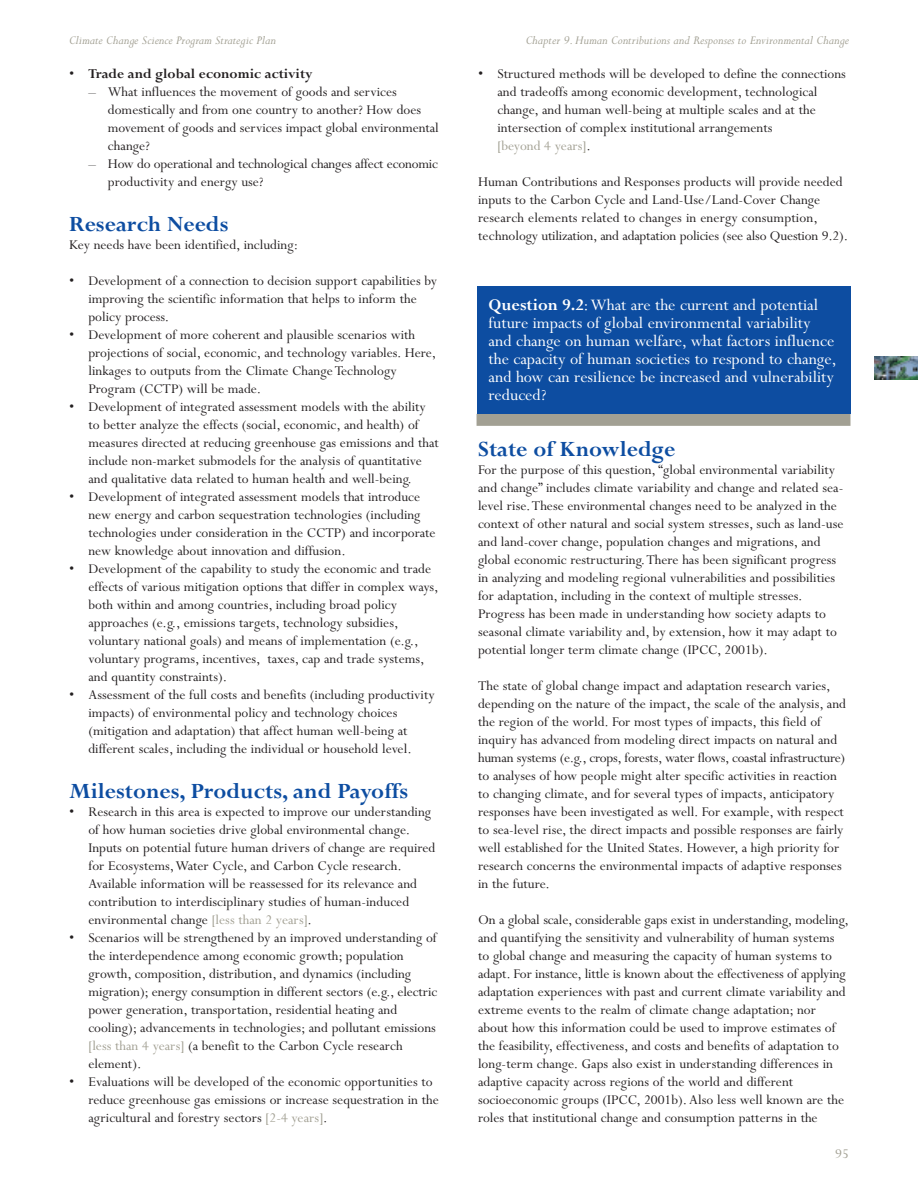
<style>
.page{position:relative;width:918px;height:1188px;background:#fff}
.page>*{position:absolute;margin:0;border:0;box-sizing:border-box;transform-origin:0 0}
.t1{font:700 24px "Perpetua";color:#0d4da1}
.t2{font:18px/18px "Perpetua";color:#fff}
.t3{font:15px/18px "Perpetua";color:#231f20}
.t4{font:700 15px "Perpetua";color:#231f20}
.t5{font:15px "Perpetua";color:#a2a093}
.t6{font:italic 13.5px "Perpetua";color:#a2a093}
.s1{font-weight:400}
.s2{color:#a2a093}
.s3{font-weight:700}
</style>
<div class="page">
<img style="left:874px;top:356px;width:44px;height:24px">
<div style="left:477px;top:414px;width:373px;height:12px;background:#a2a093"></div>
<div style="left:477px;top:286px;width:373px;height:127px;background:#0d4da1"></div>
<p class="t6" style="left:69px;top:35px;width:209px">Climate Change Science Program Strategic Plan</p>
<p class="t6" style="left:526px;top:35px;width:325px">Chapter 9.Human Contributions and Responses to Environmental Change</p>
<p class="t4" style="left:69px;top:68px;width:245px"><span class="s1">•</span> Trade and global economic activity</p>
<p class="t3" style="left:108px;top:85px;width:332px;text-indent:-19px">– What influences the movement of goods and services domestically and from one country to another? How does movement of goods and services impact global environmental change?</p>
<p class="t3" style="left:108px;top:157px;width:332px;text-indent:-19px">– How do operational and technological changes affect economic productivity and energy use?</p>
<h1 class="t1" style="left:69px;top:216px;width:161px">Research Needs</h1>
<p class="t3" style="left:69px;top:238px;width:231px">Key needs have been identified, including:</p>
<p class="t3" style="left:88px;top:274px;width:350px;text-indent:-19px">• Development of a connection to decision support capabilities by improving the scientific information that helps to inform the policy process.</p>
<p class="t3" style="left:88px;top:328px;width:349px;text-indent:-19px">• Development of more coherent and plausible scenarios with projections of social, economic, and technology variables. Here, linkages to outputs from the Climate Change Technology Program (CCTP) will be made.</p>
<p class="t3" style="left:88px;top:400px;width:352px;text-indent:-19px">• Development of integrated assessment models with the ability to better analyze the effects (social, economic, and health) of measures directed at reducing greenhouse gas emissions and that include non-market submodels for the analysis of quantitative and qualitative data related to human health and well-being.</p>
<p class="t3" style="left:88px;top:490px;width:349px;text-indent:-19px">• Development of integrated assessment models that introduce new energy and carbon sequestration technologies (including technologies under consideration in the CCTP) and incorporate new knowledge about innovation and diffusion.</p>
<p class="t3" style="left:88px;top:562px;width:352px;text-indent:-19px">• Development of the capability to study the economic and trade effects of various mitigation options that differ in complex ways, both within and among countries, including broad policy approaches (e.g., emissions targets, technology subsidies, voluntary national goals) and means of implementation (e.g., voluntary programs, incentives, taxes, cap and trade systems, and quantity constraints).</p>
<p class="t3" style="left:88px;top:688px;width:348px;text-indent:-19px">• Assessment of the full costs and benefits (including productivity impacts) of environmental policy and technology choices (mitigation and adaptation) that affect human well-being at different scales, including the individual or household level.</p>
<h1 class="t1" style="left:69px;top:783px;width:341px">Milestones, Products, and Payoffs</h1>
<p class="t3" style="left:88px;top:805px;width:349px;text-indent:-19px">• Research in this area is expected to improve our understanding of how human societies drive global environmental change.<br>Inputs on potential future human drivers of change are required for Ecosystems,Water Cycle, and Carbon Cycle research.<br>Available information will be reassessed for its relevance and contribution to interdisciplinary studies of human-induced environmental change <span class="s2">[less than 2 years]</span>.</p>
<p class="t3" style="left:88px;top:931px;width:350px;text-indent:-19px">• Scenarios will be strengthened by an improved understanding of the interdependence among economic growth; population growth, composition, distribution, and dynamics (including migration); energy consumption in different sectors (e.g., electric power generation, transportation, residential heating and cooling); advancements in technologies; and pollutant emissions <span class="s2">[less than 4 years]</span> (a benefit to the Carbon Cycle research element).</p>
<p class="t3" style="left:88px;top:1075px;width:352px;text-indent:-19px">• Evaluations will be developed of the economic opportunities to reduce greenhouse gas emissions or increase sequestration in the agricultural and forestry sectors <span class="s2">[2-4 years]</span>.</p>
<p class="t3" style="left:497px;top:67px;width:350px;text-indent:-19px">• Structured methods will be developed to define the connections and tradeoffs among economic development, technological change, and human well-being at multiple scales and at the intersection of complex institutional arrangements<br><span class="s2">[beyond 4 years]</span>.</p>
<p class="t3" style="left:478px;top:175px;width:372px">Human Contributions and Responses products will provide needed inputs to the Carbon Cycle and Land-Use/Land-Cover Change research elements related to changes in energy consumption, technology utilization, and adaptation policies (see also Question 9.2).</p>
<p class="t2" style="left:489px;top:297px;width:350px"><span class="s3">Question 9.2</span>:What are the current and potential future impacts of global environmental variability and change on human welfare, what factors influence the capacity of human societies to respond to change, and how can resilience be increased and vulnerability reduced?</p>
<h1 class="t1" style="left:478px;top:441px;width:199px">State of Knowledge</h1>
<p class="t3" style="left:478px;top:463px;width:367px">For the purpose of this question, “global environmental variability and change” includes climate variability and change and related sea&shy;level rise.These environmental changes need to be analyzed in the context of other natural and social system stresses, such as land-use and land-cover change, population changes and migrations, and global economic restructuring.There has been significant progress in analyzing and modeling regional vulnerabilities and possibilities for adaptation, including in the context of multiple stresses.<br>Progress has been made in understanding how society adapts to seasonal climate variability and, by extension, how it may adapt to potential longer term climate change (IPCC, 2001b).</p>
<p class="t3" style="left:478px;top:679px;width:370px">The state of global change impact and adaptation research varies, depending on the nature of the impact, the scale of the analysis, and the region of the world. For most types of impacts, this field of inquiry has advanced from modeling direct impacts on natural and human systems (e.g., crops, forests, water flows, coastal infrastructure) to analyses of how people might alter specific activities in reaction to changing climate, and for several types of impacts, anticipatory responses have been investigated as well. For example, with respect to sea-level rise, the direct impacts and possible responses are fairly well established for the United States. However, a high priority for research concerns the environmental impacts of adaptive responses in the future.</p>
<p class="t3" style="left:478px;top:913px;width:372px">On a global scale, considerable gaps exist in understanding, modeling, and quantifying the sensitivity and vulnerability of human systems to global change and measuring the capacity of human systems to adapt. For instance, little is known about the effectiveness of applying adaptation experiences with past and current climate variability and extreme events to the realm of climate change adaptation; nor about how this information could be used to improve estimates of the feasibility, effectiveness, and costs and benefits of adaptation to long-term change. Gaps also exist in understanding differences in adaptive capacity across regions of the world and different socioeconomic groups (IPCC, 2001b). Also less well known are the roles that institutional change and consumption patterns in the</p>
<p class="t5" style="left:835px;top:1149px;width:15px">95</p>
</div>
